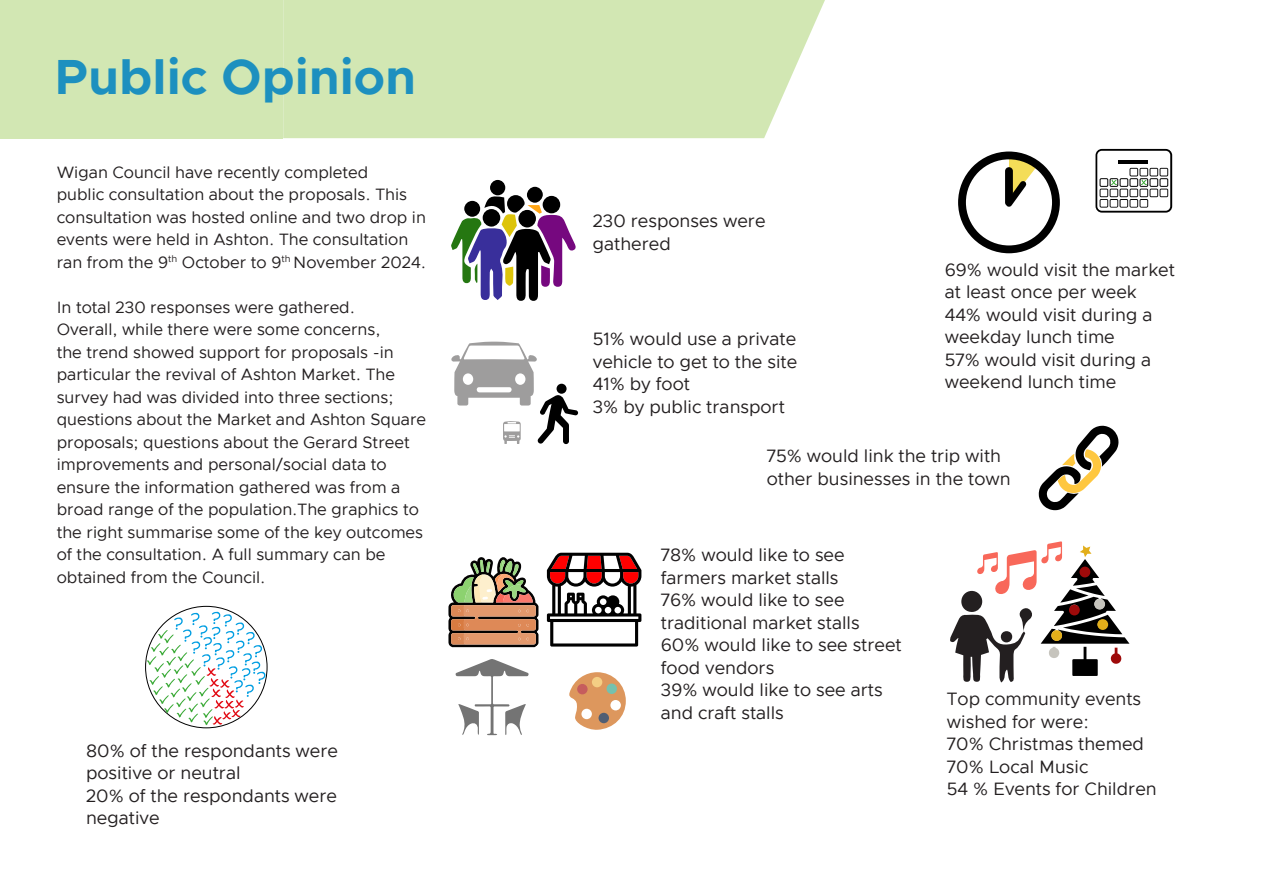
<style>
.page{position:relative;width:1263px;height:893px;background:#fff}
.page>*{position:absolute;margin:0;border:0;box-sizing:border-box;transform-origin:0 0}
.t1{font:700 49.5px "Clarity City";color:#1d90bf}
.t2{font:18px/22.5px "Clarity City";color:#231f20}
.t3{font:16.5px/22.5px "Clarity City";color:#231f20}
</style>
<div class="page">
<div style="left:283px;top:0;width:542px;height:138px;background:#d2e7b3"></div>
<div style="left:0;top:0;width:283px;height:138px;background:#d2e7b3"></div>
<svg style="left:145px;top:605px;width:123px;height:124px"></svg>
<svg style="left:451px;top:342px;width:127px;height:102px"></svg>
<svg style="left:1095px;top:149px;width:77px;height:64px"></svg>
<svg style="left:958px;top:152px;width:102px;height:101px"></svg>
<svg style="left:950px;top:541px;width:179px;height:141px"></svg>
<div style="left:1000px;top:631px;width:12px;height:12px;background:#231f20;border-radius:50%"></div>
<svg style="left:1039px;top:426px;width:79px;height:84px"></svg>
<svg style="left:448px;top:557px;width:90px;height:90px"></svg>
<svg style="left:455px;top:659px;width:74px;height:76px"></svg>
<svg style="left:547px;top:553px;width:94px;height:94px"></svg>
<svg style="left:569px;top:672px;width:57px;height:58px"></svg>
<div style="left:577px;top:684px;width:11px;height:10px;background:#c65d5d;border-radius:50%"></div>
<div style="left:592px;top:677px;width:10px;height:10px;background:#f4ce84;border-radius:50%"></div>
<div style="left:606px;top:683px;width:11px;height:11px;background:#75c1ae;border-radius:50%"></div>
<div style="left:610px;top:700px;width:11px;height:10px;background:#fff;border-radius:50%"></div>
<div style="left:598px;top:713px;width:11px;height:10px;background:#515e73;border-radius:50%"></div>
<div style="left:527px;top:187px;width:16px;height:16px;background:#000;border-radius:50%"></div>
<div style="left:490px;top:180px;width:15px;height:15px;background:#000;border-radius:50%"></div>
<svg style="left:451px;top:195px;width:125px;height:106px"></svg>
<h1 class="t1" style="left:54px;top:55px;width:363px">Public Opinion</h1>
<p class="t3" style="left:57px;top:161px;width:371px">Wigan Council have recently completed<br>public consultation about the proposals. This consultation was hosted online and two drop in events were held in Ashton. The consultation ran from the 9<sup>th</sup> October to 9<sup>th</sup> November 2024.</p>
<p class="t3" style="left:57px;top:296px;width:371px">In total 230 responses were gathered.<br>Overall, while there were some concerns,<br>the trend showed support for proposals -in particular the revival of Ashton Market. The survey had was divided into three sections; questions about the Market and Ashton Square proposals; questions about the Gerard Street improvements and personal/social data to ensure the information gathered was from a broad range of the population.The graphics to the right summarise some of the key outcomes of the consultation. A full summary can be obtained from the Council.</p>
<p class="t2" style="left:86px;top:740px;width:253px">80% of the respondants were positive or neutral<br>20% of the respondants were negative</p>
<p class="t2" style="left:593px;top:211px;width:174px">230 responses were gathered</p>
<p class="t2" style="left:593px;top:329px;width:206px">51% would use a private vehicle to get to the site<br>41% by foot<br>3% by public transport</p>
<p class="t2" style="left:945px;top:259px;width:232px">69% would visit the market at least once per week<br>44% would visit during a weekday lunch time<br>57% would visit during a weekend lunch time</p>
<p class="t2" style="left:767px;top:445px;width:245px">75% would link the trip with other businesses in the town</p>
<p class="t2" style="left:661px;top:545px;width:242px">78% would like to see farmers market stalls<br>76% would like to see traditional market stalls<br>60% would like to see street food vendors<br>39% would like to see arts and craft stalls</p>
<p class="t2" style="left:947px;top:689px;width:211px">Top community events wished for were:<br>70% Christmas themed<br>70% Local Music<br>54 % Events for Children</p>
</div>
